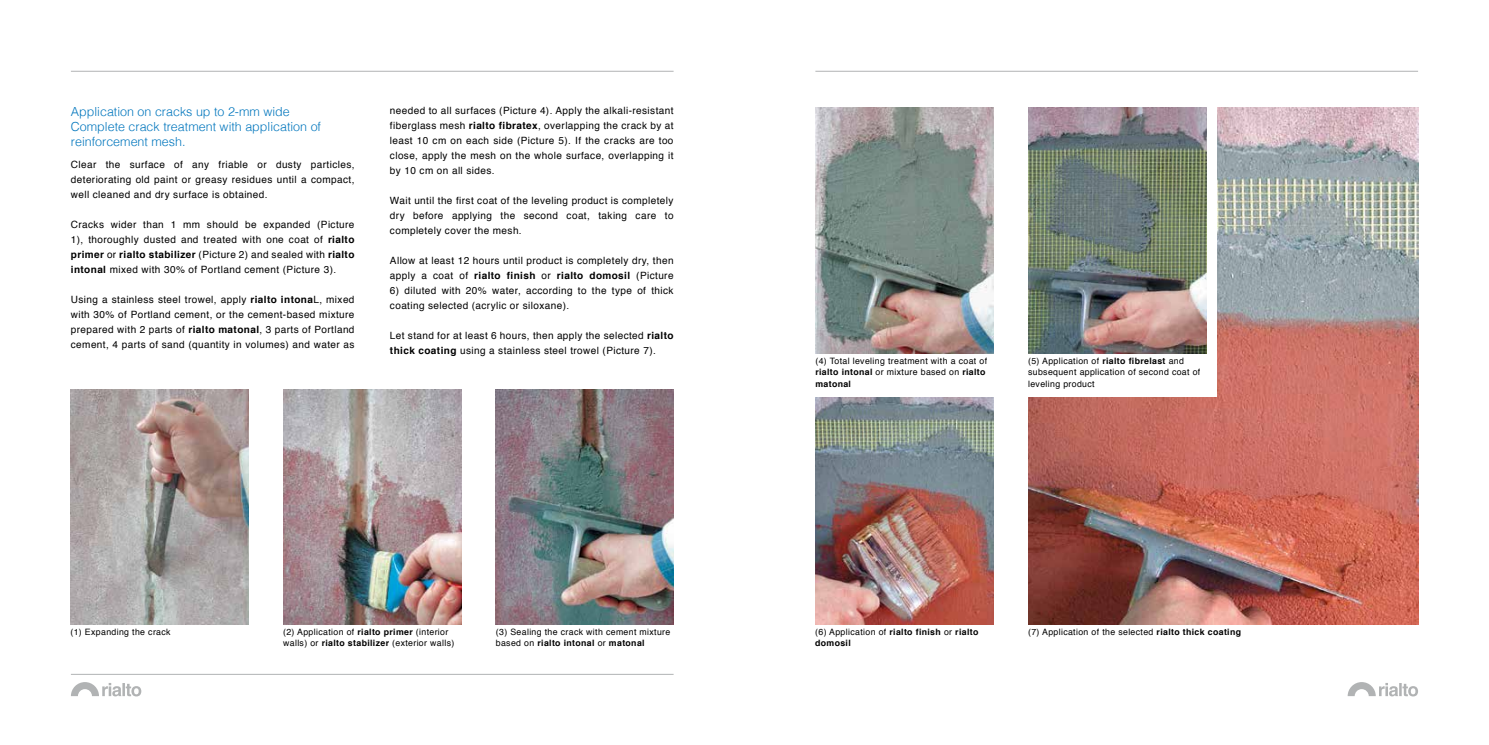
<style>
.page{position:relative;width:1489px;height:745px;background:#fff}
.page>*{position:absolute;margin:0;border:0;box-sizing:border-box;transform-origin:0 0}
.t1{font:300 12.5px/15px "Helvetica";color:#0076bd}
.t2{font:10px/15px "Helvetica";letter-spacing:.04em;color:#000;text-align:justify}
.t3{font:8.75px/11.2px "Helvetica";letter-spacing:.04em;color:#000}
.t4{font:700 8.75px/11.2px "Helvetica";letter-spacing:.04em;color:#000}
.s1{font-weight:700}
.s2{font-weight:400}
</style>
<div class="page">
<img style="left:1028px;top:107px;width:389px;height:517px">
<div style="left:1022px;top:96px;width:194px;height:301px;background:#fff"></div>
<img style="left:815px;top:107px;width:178px;height:246px">
<img style="left:70px;top:389px;width:178px;height:235px">
<img style="left:1028px;top:107px;width:178px;height:246px">
<img style="left:815px;top:397px;width:178px;height:227px">
<img style="left:283px;top:389px;width:178px;height:235px">
<img style="left:496px;top:389px;width:177px;height:235px">
<svg style="left:71px;top:682px;width:70px;height:14px"></svg>
<svg style="left:1347px;top:682px;width:70px;height:14px"></svg>
<hr style="left:71px;top:71px;width:602px;height:1px;background:#b1b3b4">
<hr style="left:815px;top:71px;width:602px;height:1px;background:#b1b3b4">
<hr style="left:71px;top:673px;width:602px;height:1px;background:#b1b3b4">
<p class="t1" style="left:71px;top:103px;width:252px">Application on cracks up to 2-mm wide<br>Complete crack treatment with application of reinforcement mesh.</p>
<p class="t2" style="left:71px;top:157px;width:285px">Clear the surface of any friable or dusty particles, deteriorating old paint or greasy residues until a compact, well cleaned and dry surface is obtained.</p>
<p class="t2" style="left:71px;top:217px;width:285px">Cracks wider than 1 mm should be expanded (Picture 1), thoroughly dusted and treated with one coat of <span class="s1">rialto primer</span> or <span class="s1">rialto stabilizer</span> (Picture 2) and sealed with <span class="s1">rialto intonal</span> mixed with 30% of Portland cement (Picture 3).</p>
<p class="t2" style="left:71px;top:292px;width:285px">Using a stainless steel trowel, apply <span class="s1">rialto intona</span>L, mixed with 30% of Portland cement, or the cement-based mixture prepared with 2 parts of <span class="s1">rialto matonal</span>, 3 parts of Portland cement, 4 parts of sand (quantity in volumes) and water as</p>
<p class="t2" style="left:390px;top:103px;width:285px">needed to all surfaces (Picture 4). Apply the alkali-resistant fiberglass mesh <span class="s1">rialto fibratex</span>, overlapping the crack by at least 10 cm on each side (Picture 5). If the cracks are too close, apply the mesh on the whole surface, overlapping it by 10 cm on all sides.</p>
<p class="t2" style="left:390px;top:193px;width:285px">Wait until the first coat of the leveling product is completely dry before applying the second coat, taking care to completely cover the mesh.</p>
<p class="t2" style="left:390px;top:253px;width:285px">Allow at least 12 hours until product is completely dry, then apply a coat of <span class="s1">rialto finish</span> or <span class="s1">rialto domosil</span> (Picture</p>
<p class="t2" style="left:390px;top:283px;width:285px">6) diluted with 20% water, according to the type of thick coating selected (acrylic or siloxane).</p>
<p class="t2" style="left:390px;top:328px;width:285px">Let stand for at least 6 hours, then apply the selected <span class="s1">rialto thick coating</span> using a stainless steel trowel (Picture 7).</p>
<p class="t3" style="left:815px;top:355px;width:173px">(4) Total leveling treatment with a coat of <span class="s1">rialto intonal</span> or mixture based on <span class="s1">rialto matonal</span></p>
<p class="t3" style="left:1028px;top:355px;width:174px">(5) Application of <span class="s1">rialto fibrelast</span> and subsequent application of second coat of leveling product</p>
<p class="t3" style="left:70px;top:626px;width:102px">(1) Expanding the crack</p>
<p class="t3" style="left:283px;top:626px;width:167px">(2) Application of <span class="s1">rialto primer</span> (interior</p>
<p class="t3" style="left:1028px;top:625px;width:214px">(7) Application of the selected <span class="s1">rialto thick coating</span></p>
<p class="t3" style="left:283px;top:637px;width:173px">walls) or <span class="s1">rialto stabilizer</span> (exterior walls)</p>
<p class="t3" style="left:496px;top:626px;width:176px">(3) Sealing the crack with cement mixture based on <span class="s1">rialto intonal</span> or <span class="s1">matonal</span></p>
<p class="t4" style="left:815px;top:625px;width:165px"><span class="s2">(6) Application of</span> rialto finish <span class="s2">or</span> rialto domosil</p>
</div>
